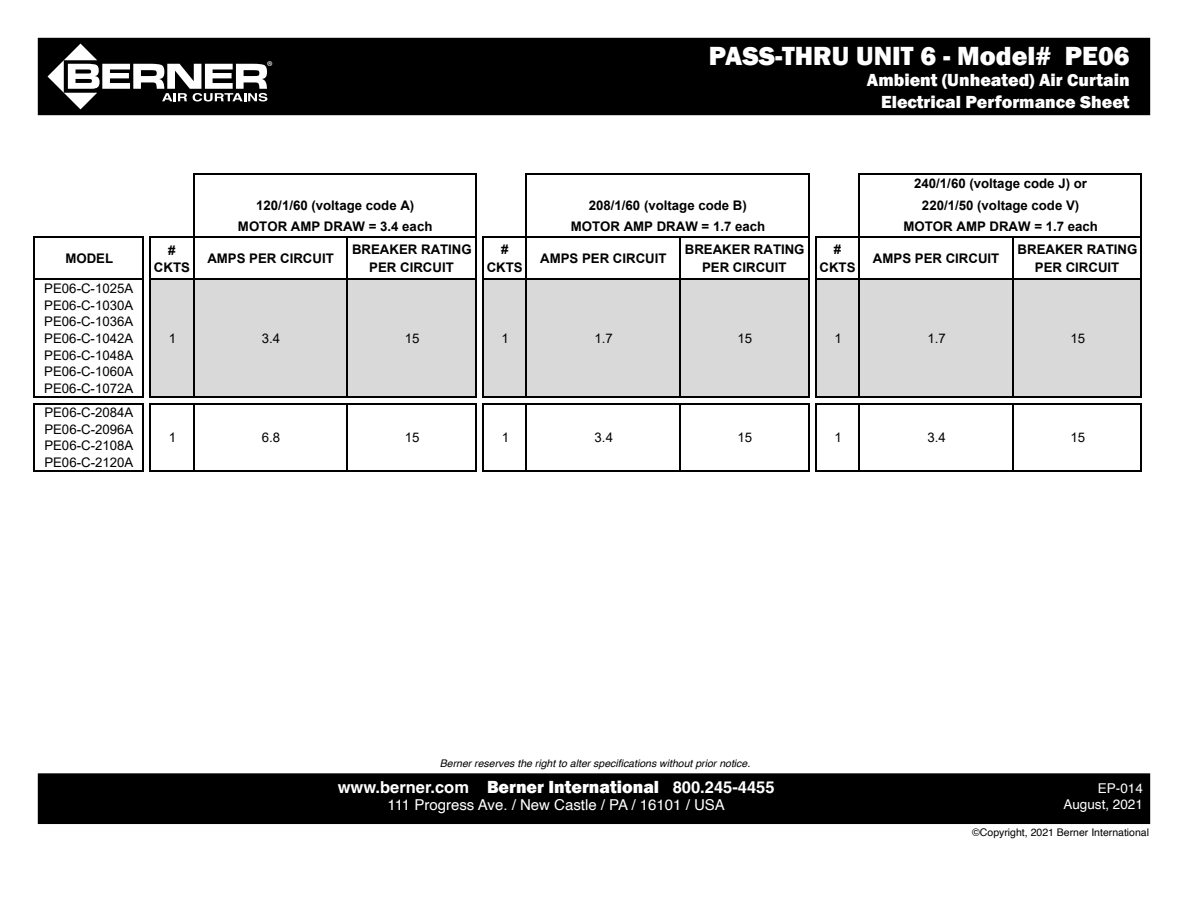
<style>
.page{position:relative;width:1188px;height:918px;background:#fff}
.page>*{position:absolute;margin:0;border:0;box-sizing:border-box;transform-origin:0 0}
.t1{font:800 27px "Franklin Gothic";color:#fff}
.t2{font:800 18px/21.6px "Franklin Gothic";color:#fff;text-align:right}
.t3{font:700 16.5px "Helvetica LT Pro";color:#fff}
.t4{font:15px "Helvetica";color:#fff}
.t5{font:14.4px "Myriad Pro";color:#fff}
.t6{font:13.5px/16.2px "Helvetica";color:#fff;text-align:right}
.t7{font:700 13.2px/17.1px "Arial";color:#000;text-align:center}
.t8{font:13.2px/16.6px "Arial";color:#000;text-align:justify}
.t9{font:italic 10.5px "Helvetica";color:#000}
.t10{font:10.5px "Helvetica";color:#000}
.s1{font-family:"Franklin Gothic";font-weight:800;font-size:18px}
</style>
<div class="page">
<div style="left:39px;top:39px;width:1110px;height:75px;background:#000"></div>
<div style="left:38px;top:38px;width:1112px;height:77px;border:2px solid #000"></div>
<div style="left:39px;top:774px;width:1110px;height:49px;background:#000"></div>
<div style="left:38px;top:773px;width:1112px;height:51px;border:2px solid #000"></div>
<svg style="left:48px;top:44px;width:219px;height:65px"></svg>
<div style="left:150px;top:279px;width:326px;height:118px;background:#d9d9d9"></div>
<div style="left:483px;top:279px;width:326px;height:118px;background:#d9d9d9"></div>
<div style="left:816px;top:279px;width:326px;height:118px;background:#d9d9d9"></div>
<hr style="left:194px;top:173px;width:283px;height:2px;background:#000">
<hr style="left:527px;top:173px;width:282px;height:2px;background:#000">
<hr style="left:35px;top:236px;width:109px;height:2px;background:#000">
<hr style="left:151px;top:236px;width:326px;height:2px;background:#000">
<hr style="left:484px;top:236px;width:325px;height:2px;background:#000">
<hr style="left:35px;top:279px;width:109px;height:1px;background:#000">
<hr style="left:151px;top:279px;width:326px;height:1px;background:#000">
<hr style="left:484px;top:279px;width:325px;height:1px;background:#000">
<hr style="left:35px;top:397px;width:109px;height:1px;background:#000">
<hr style="left:151px;top:397px;width:326px;height:1px;background:#000">
<hr style="left:484px;top:397px;width:325px;height:1px;background:#000">
<hr style="left:33px;top:236px;width:2px;height:162px;background:#000">
<hr style="left:142px;top:238px;width:2px;height:160px;background:#000">
<hr style="left:35px;top:403px;width:109px;height:1px;background:#000">
<hr style="left:149px;top:236px;width:2px;height:162px;background:#000">
<hr style="left:193px;top:173px;width:1px;height:225px;background:#000">
<hr style="left:346px;top:238px;width:2px;height:160px;background:#000">
<hr style="left:475px;top:175px;width:2px;height:223px;background:#000">
<hr style="left:151px;top:403px;width:326px;height:1px;background:#000">
<hr style="left:482px;top:236px;width:2px;height:162px;background:#000">
<hr style="left:526px;top:173px;width:1px;height:225px;background:#000">
<hr style="left:679px;top:238px;width:2px;height:160px;background:#000">
<hr style="left:808px;top:175px;width:1px;height:223px;background:#000">
<hr style="left:484px;top:403px;width:325px;height:1px;background:#000">
<hr style="left:815px;top:236px;width:1px;height:162px;background:#000">
<hr style="left:858px;top:173px;width:2px;height:225px;background:#000">
<hr style="left:1012px;top:238px;width:1px;height:160px;background:#000">
<hr style="left:1141px;top:175px;width:1px;height:223px;background:#000">
<hr style="left:35px;top:470px;width:109px;height:2px;background:#000">
<hr style="left:151px;top:470px;width:326px;height:2px;background:#000">
<hr style="left:484px;top:470px;width:325px;height:2px;background:#000">
<hr style="left:193px;top:404px;width:1px;height:68px;background:#000">
<hr style="left:475px;top:404px;width:2px;height:68px;background:#000">
<hr style="left:526px;top:404px;width:1px;height:68px;background:#000">
<hr style="left:808px;top:404px;width:1px;height:68px;background:#000">
<hr style="left:858px;top:404px;width:2px;height:68px;background:#000">
<hr style="left:1141px;top:404px;width:1px;height:68px;background:#000">
<hr style="left:33px;top:403px;width:2px;height:69px;background:#000">
<hr style="left:142px;top:404px;width:2px;height:68px;background:#000">
<hr style="left:149px;top:403px;width:2px;height:69px;background:#000">
<hr style="left:346px;top:404px;width:2px;height:68px;background:#000">
<hr style="left:482px;top:403px;width:2px;height:69px;background:#000">
<hr style="left:679px;top:404px;width:2px;height:68px;background:#000">
<hr style="left:815px;top:403px;width:1px;height:69px;background:#000">
<hr style="left:1012px;top:404px;width:1px;height:68px;background:#000">
<hr style="left:860px;top:173px;width:282px;height:2px;background:#000">
<hr style="left:816px;top:236px;width:326px;height:2px;background:#000">
<hr style="left:816px;top:279px;width:326px;height:1px;background:#000">
<hr style="left:816px;top:397px;width:326px;height:1px;background:#000">
<hr style="left:816px;top:403px;width:326px;height:1px;background:#000">
<hr style="left:816px;top:470px;width:326px;height:2px;background:#000">
<p class="t5" style="left:267px;top:57px;width:8px">®</p>
<h1 class="t1" style="left:709px;top:39px;width:422px">PASS-THRU UNIT 6 - Model# PE06</h1>
<h2 class="t2" style="left:867px;top:69px;width:264px">Ambient (Unheated) Air Curtain<br>Electrical Performance Sheet</h2>
<p class="t7" style="left:914px;top:175px;width:174px">240/1/60 (voltage code J) or</p>
<p class="t7" style="left:256px;top:197px;width:160px">120/1/60 (voltage code A)</p>
<p class="t7" style="left:589px;top:197px;width:160px">208/1/60 (voltage code B)</p>
<p class="t7" style="left:904px;top:195px;width:196px;line-height:21.1px">220/1/50 (voltage code V)<br>MOTOR AMP DRAW = 1.7 each</p>
<p class="t7" style="left:238px;top:218px;width:196px">MOTOR AMP DRAW = 3.4 each</p>
<p class="t7" style="left:571px;top:218px;width:196px">MOTOR AMP DRAW = 1.7 each</p>
<p class="t7" style="left:65px;top:250px;width:49px">MODEL</p>
<p class="t7" style="left:154px;top:241px;width:38px">#<br>CKTS</p>
<p class="t7" style="left:207px;top:250px;width:128px">AMPS PER CIRCUIT</p>
<p class="t7" style="left:352px;top:241px;width:121px">BREAKER RATING<br>PER CIRCUIT</p>
<p class="t7" style="left:487px;top:241px;width:38px">#<br>CKTS</p>
<p class="t7" style="left:540px;top:250px;width:128px">AMPS PER CIRCUIT</p>
<p class="t7" style="left:685px;top:241px;width:121px">BREAKER RATING<br>PER CIRCUIT</p>
<p class="t7" style="left:819px;top:241px;width:38px">#<br>CKTS</p>
<p class="t7" style="left:873px;top:250px;width:128px">AMPS PER CIRCUIT</p>
<p class="t7" style="left:1018px;top:241px;width:121px">BREAKER RATING<br>PER CIRCUIT</p>
<p class="t8" style="left:44px;top:280px;width:90px">PE06-C-1025A PE06-C-1030A PE06-C-1036A PE06-C-1042A PE06-C-1048A PE06-C-1060A PE06-C-1072A</p>
<p class="t8" style="left:169px;top:330px;width:9px">1</p>
<p class="t8" style="left:262px;top:330px;width:20px">3.4</p>
<p class="t8" style="left:405px;top:330px;width:16px">15</p>
<p class="t8" style="left:502px;top:330px;width:9px">1</p>
<p class="t8" style="left:595px;top:330px;width:20px">1.7</p>
<p class="t8" style="left:738px;top:330px;width:16px">15</p>
<p class="t8" style="left:834px;top:330px;width:9px">1</p>
<p class="t8" style="left:927px;top:330px;width:20px">1.7</p>
<p class="t8" style="left:1070px;top:330px;width:16px">15</p>
<p class="t8" style="left:44px;top:404px;width:90px">PE06-C-2084A PE06-C-2096A PE06-C-2108A PE06-C-2120A</p>
<p class="t8" style="left:169px;top:429px;width:9px">1</p>
<p class="t8" style="left:262px;top:429px;width:20px">6.8</p>
<p class="t8" style="left:405px;top:429px;width:16px">15</p>
<p class="t8" style="left:502px;top:429px;width:9px">1</p>
<p class="t8" style="left:595px;top:429px;width:20px">3.4</p>
<p class="t8" style="left:738px;top:429px;width:16px">15</p>
<p class="t8" style="left:834px;top:429px;width:9px">1</p>
<p class="t8" style="left:927px;top:429px;width:20px">3.4</p>
<p class="t8" style="left:1070px;top:429px;width:16px">15</p>
<p class="t9" style="left:440px;top:755px;width:312px">Berner reserves the right to alter specifications without prior notice.</p>
<p class="t3" style="left:338px;top:777px;width:438px">www.berner.com <span class="s1">Berner International</span> 800.245-4455</p>
<p class="t4" style="left:387px;top:793px;width:339px">111 Progress Ave. / New Castle / PA / 16101 / USA</p>
<p class="t6" style="left:1063px;top:781px;width:81px">EP-014<br>August, 2021</p>
<p class="t10" style="left:972px;top:825px;width:178px">©Copyright, 2021 Berner International</p>
</div>
